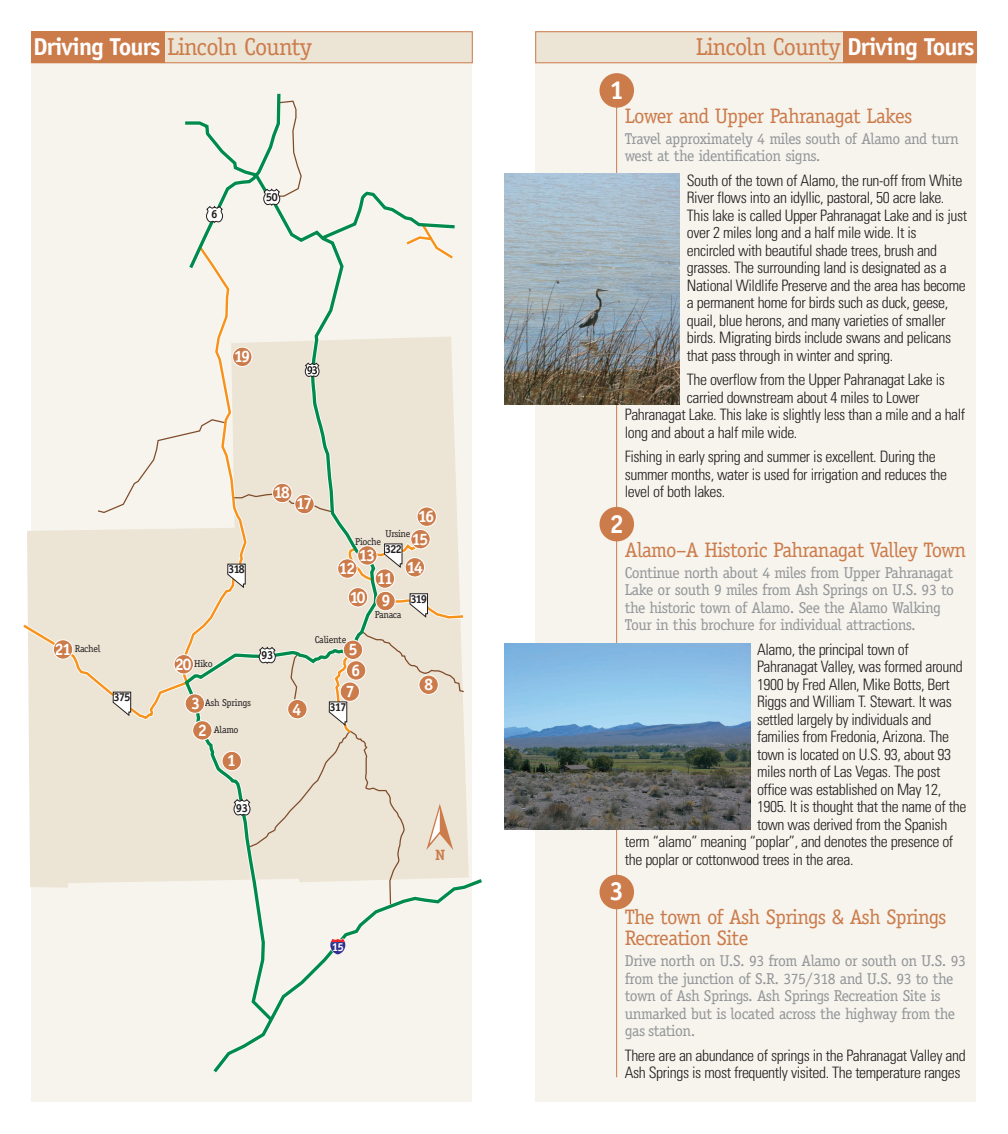
<style>
.page{position:relative;width:1008px;height:1134px;background:#fff}
.page>*{position:absolute;margin:0;border:0;box-sizing:border-box;transform-origin:0 0}
.t1{font:700 26.25px "Officina Sans";color:#fff}
.t2{font:24.5px "Officina Serif";letter-spacing:-.03em;color:#cc7b4b}
.t3{font:21px/21px "Officina Serif";letter-spacing:-.03em;color:#cc7b4b}
.t4{font:700 16.62px/21px "Officina Sans";letter-spacing:-.1em;color:#fff;text-align:center}
.t5{font:300 condensed 15.75px/17.5px "Univers";letter-spacing:-.025em;color:#231f20}
.t6{font:15.75px/17.5px "Officina Serif";letter-spacing:-.03em;color:#939598}
.t7{font:700 15.05px "Officina Serif";color:#cc7b4b}
.t8{font:700 11.72px "Officina Sans";letter-spacing:-.1em;color:#231f20}
.t9{font:700 11.72px "Officina Sans";color:#fff}
.t10{font:9.97px "Officina Serif";letter-spacing:-.025em;color:#231f20}
.s1{font-family:"Officina Sans";font-weight:700;color:#fff}
</style>
<div class="page">
<div style="left:536px;top:32px;width:440px;height:1070px;background:#f6f4ed"></div>
<div style="left:536px;top:32px;width:440px;height:31px;background:#ece4d5"></div>
<div style="left:535px;top:32px;width:441px;height:31px;border:1px solid #cc7b4b"></div>
<div style="left:843px;top:32px;width:133px;height:31px;background:#cc7b4b"></div>
<hr style="left:616px;top:100px;width:1px;height:977px;background:#cc7b4b">
<div style="left:32px;top:32px;width:440px;height:1070px;background:#f6f4ed"></div>
<div style="left:32px;top:32px;width:440px;height:31px;background:#ece4d5"></div>
<div style="left:32px;top:32px;width:441px;height:31px;border:1px solid #cc7b4b"></div>
<div style="left:32px;top:32px;width:133px;height:31px;background:#cc7b4b"></div>
<div style="left:29px;top:738px;width:440px;height:150px;background:#ece4d5"></div>
<svg style="left:23px;top:222px;width:441px;height:514px"></svg>
<svg style="left:113px;top:692px;width:18px;height:24px"></svg>
<svg style="left:182px;top:93px;width:276px;height:795px"></svg>
<svg style="left:210px;top:876px;width:272px;height:197px"></svg>
<svg style="left:329px;top:938px;width:17px;height:17px"></svg>
<svg style="left:206px;top:205px;width:17px;height:18px"></svg>
<svg style="left:263px;top:188px;width:17px;height:18px"></svg>
<div style="left:222px;top:751px;width:20px;height:20px;background:#cc7b4b;border:1px solid #fff;border-radius:50%"></div>
<div style="left:192px;top:720px;width:20px;height:21px;background:#cc7b4b;border:1px solid #fff;border-radius:50%"></div>
<div style="left:185px;top:693px;width:20px;height:21px;background:#cc7b4b;border:1px solid #fff;border-radius:50%"></div>
<div style="left:343px;top:640px;width:20px;height:20px;background:#cc7b4b;border:1px solid #fff;border-radius:50%"></div>
<div style="left:346px;top:660px;width:20px;height:21px;background:#cc7b4b;border:1px solid #fff;border-radius:50%"></div>
<div style="left:340px;top:682px;width:20px;height:20px;background:#cc7b4b;border:1px solid #fff;border-radius:50%"></div>
<div style="left:418px;top:675px;width:21px;height:20px;background:#cc7b4b;border:1px solid #fff;border-radius:50%"></div>
<div style="left:375px;top:591px;width:21px;height:20px;background:#cc7b4b;border:1px solid #fff;border-radius:50%"></div>
<div style="left:348px;top:587px;width:20px;height:20px;background:#cc7b4b;border:1px solid #fff;border-radius:50%"></div>
<div style="left:375px;top:568px;width:20px;height:21px;background:#cc7b4b;border:1px solid #fff;border-radius:50%"></div>
<div style="left:337px;top:558px;width:20px;height:21px;background:#cc7b4b;border:1px solid #fff;border-radius:50%"></div>
<div style="left:357px;top:545px;width:20px;height:21px;background:#cc7b4b;border:1px solid #fff;border-radius:50%"></div>
<div style="left:405px;top:557px;width:20px;height:20px;background:#cc7b4b;border:1px solid #fff;border-radius:50%"></div>
<div style="left:410px;top:529px;width:21px;height:20px;background:#cc7b4b;border:1px solid #fff;border-radius:50%"></div>
<div style="left:417px;top:507px;width:20px;height:20px;background:#cc7b4b;border:1px solid #fff;border-radius:50%"></div>
<div style="left:232px;top:347px;width:20px;height:20px;background:#cc7b4b;border:1px solid #fff;border-radius:50%"></div>
<div style="left:174px;top:654px;width:20px;height:20px;background:#cc7b4b;border:1px solid #fff;border-radius:50%"></div>
<div style="left:53px;top:639px;width:20px;height:21px;background:#cc7b4b;border:1px solid #fff;border-radius:50%"></div>
<div style="left:287px;top:699px;width:20px;height:20px;background:#cc7b4b;border:1px solid #fff;border-radius:50%"></div>
<div style="left:272px;top:483px;width:20px;height:20px;background:#cc7b4b;border:1px solid #fff;border-radius:50%"></div>
<div style="left:294px;top:494px;width:21px;height:20px;background:#cc7b4b;border:1px solid #fff;border-radius:50%"></div>
<svg style="left:233px;top:798px;width:18px;height:18px"></svg>
<svg style="left:305px;top:362px;width:14px;height:15px"></svg>
<svg style="left:259px;top:646px;width:17px;height:18px"></svg>
<svg style="left:426px;top:804px;width:27px;height:46px"></svg>
<img style="left:504px;top:643px;width:246px;height:187px">
<img style="left:504px;top:173px;width:176px;height:232px">
<div style="left:600px;top:73px;width:34px;height:35px;background:#cc7b4b;border-radius:50%"></div>
<div style="left:600px;top:507px;width:34px;height:34px;background:#cc7b4b;border-radius:50%"></div>
<div style="left:600px;top:875px;width:34px;height:34px;background:#cc7b4b;border-radius:50%"></div>
<h2 class="t2" style="left:33px;top:37px;width:280px"><span class="s1">Driving Tours</span> Lincoln County</h2>
<h2 class="t2" style="left:696px;top:37px;width:280px">Lincoln County <span class="s1">Driving Tours</span></h2>
<p class="t8" style="left:211px;top:210px;width:8px">6</p>
<p class="t8" style="left:266px;top:193px;width:14px">50</p>
<p class="t4" style="left:234px;top:347px;width:18px">19</p>
<p class="t4" style="left:55px;top:640px;width:18px">21</p>
<p class="t10" style="left:75px;top:645px;width:27px">Rachel</p>
<p class="t8" style="left:114px;top:693px;width:19px">375</p>
<p class="t8" style="left:228px;top:565px;width:19px">318</p>
<p class="t4" style="left:175px;top:655px;width:18px">20</p>
<p class="t10" style="left:194px;top:660px;width:20px">Hiko</p>
<p class="t4" style="left:191px;top:694px;width:11px">3</p>
<p class="t10" style="left:205px;top:698px;width:48px">Ash Springs</p>
<p class="t4" style="left:198px;top:721px;width:11px">2</p>
<p class="t10" style="left:214px;top:726px;width:26px">Alamo</p>
<p class="t4" style="left:227px;top:752px;width:11px">1</p>
<p class="t4" style="left:273px;top:484px;width:18px">18</p>
<p class="t4" style="left:296px;top:495px;width:18px">17</p>
<p class="t4" style="left:418px;top:507px;width:18px">16</p>
<p class="t10" style="left:386px;top:530px;width:26px">Ursine</p>
<p class="t4" style="left:412px;top:530px;width:18px">15</p>
<p class="t10" style="left:355px;top:538px;width:27px">Pioche</p>
<p class="t8" style="left:385px;top:545px;width:19px">322</p>
<p class="t4" style="left:359px;top:546px;width:18px">13</p>
<p class="t4" style="left:407px;top:558px;width:18px">14</p>
<p class="t4" style="left:339px;top:559px;width:18px">12</p>
<p class="t4" style="left:377px;top:569px;width:18px">11</p>
<p class="t4" style="left:349px;top:588px;width:43px">10 9</p>
<p class="t10" style="left:375px;top:610px;width:28px">Panaca</p>
<p class="t8" style="left:410px;top:595px;width:19px">319</p>
<p class="t8" style="left:261px;top:651px;width:14px">93</p>
<p class="t4" style="left:292px;top:700px;width:11px">4</p>
<p class="t10" style="left:315px;top:636px;width:33px">Caliente</p>
<p class="t4" style="left:346px;top:640px;width:16px">5<br>6<br>7</p>
<p class="t8" style="left:330px;top:703px;width:19px">317</p>
<p class="t4" style="left:424px;top:675px;width:11px">8</p>
<p class="t8" style="left:236px;top:803px;width:14px">93</p>
<p class="t7" style="left:435px;top:849px;width:11px">N</p>
<p class="t9" style="left:332px;top:942px;width:14px">15</p>
<h1 class="t1" style="left:609px;top:80px;width:16px">1</h1>
<h3 class="t3" style="left:625px;top:107px;width:289px">Lower and Upper Pahranagat Lakes</h3>
<p class="t6" style="left:625px;top:131px;width:335px">Travel approximately 4 miles south of Alamo and turn west at the identification signs.</p>
<p class="t5" style="left:687px;top:173px;width:282px">South of the town of Alamo, the run-off from White River flows into an idyllic, pastoral, 50 acre lake.<br>This lake is called Upper Pahranagat Lake and is just over 2 miles long and a half mile wide. It is encircled with beautiful shade trees, brush and grasses. The surrounding land is designated as a National Wildlife Preserve and the area has become a permanent home for birds such as duck, geese, quail, blue herons, and many varieties of smaller birds. Migrating birds include swans and pelicans that pass through in winter and spring.</p>
<p class="t5" style="left:687px;top:372px;width:260px">The overflow from the Upper Pahranagat Lake is</p>
<p class="t5" style="left:687px;top:390px;width:234px">carried downstream about 4 miles to Lower</p>
<p class="t5" style="left:625px;top:407px;width:342px">Pahranagat Lake. This lake is slightly less than a mile and a half</p>
<p class="t5" style="left:625px;top:425px;width:174px">long and about a half mile wide.</p>
<p class="t5" style="left:625px;top:449px;width:324px">Fishing in early spring and summer is excellent. During the summer months, water is used for irrigation and reduces the level of both lakes.</p>
<h1 class="t1" style="left:609px;top:514px;width:16px">2</h1>
<h3 class="t3" style="left:625px;top:541px;width:343px">Alamo–A Historic Pahranagat Valley Town</h3>
<p class="t6" style="left:625px;top:565px;width:331px">Continue north about 4 miles from Upper Pahranagat Lake or south 9 miles from Ash Springs on U.S. 93 to the historic town of Alamo. See the Alamo Walking Tour in this brochure for individual attractions.</p>
<p class="t5" style="left:757px;top:642px;width:153px">Alamo, the principal town of</p>
<p class="t5" style="left:757px;top:660px;width:207px">Pahranagat Valley, was formed around</p>
<p class="t5" style="left:757px;top:677px;width:194px">1900 by Fred Allen, Mike Botts, Bert</p>
<p class="t5" style="left:757px;top:695px;width:196px">Riggs and William T. Stewart. It was</p>
<p class="t5" style="left:757px;top:712px;width:176px">settled largely by individuals and</p>
<p class="t5" style="left:757px;top:730px;width:194px">families from Fredonia, Arizona. The</p>
<p class="t5" style="left:757px;top:747px;width:196px">town is located on U.S. 93, about 93</p>
<p class="t5" style="left:757px;top:765px;width:185px">miles north of Las Vegas. The post</p>
<p class="t5" style="left:757px;top:782px;width:186px">office was established on May 12,</p>
<p class="t5" style="left:757px;top:800px;width:211px">1905. It is thought that the name of the</p>
<p class="t5" style="left:757px;top:817px;width:192px">town was derived from the Spanish</p>
<p class="t5" style="left:625px;top:835px;width:330px">term “alamo” meaning “poplar”, and denotes the presence of</p>
<p class="t5" style="left:625px;top:852px;width:230px">the poplar or cottonwood trees in the area.</p>
<h1 class="t1" style="left:609px;top:881px;width:16px">3</h1>
<h3 class="t3" style="left:625px;top:908px;width:323px">The town of Ash Springs &amp; Ash Springs<br>Recreation Site</h3>
<p class="t6" style="left:625px;top:953px;width:343px">Drive north on U.S. 93 from Alamo or south on U.S. 93 from the junction of S.R. 375/318 and U.S. 93 to the town of Ash Springs. Ash Springs Recreation Site is unmarked but is located across the highway from the gas station.</p>
<p class="t5" style="left:625px;top:1048px;width:342px">There are an abundance of springs in the Pahranagat Valley and<br>Ash Springs is most frequently visited. The temperature ranges</p>
</div>
